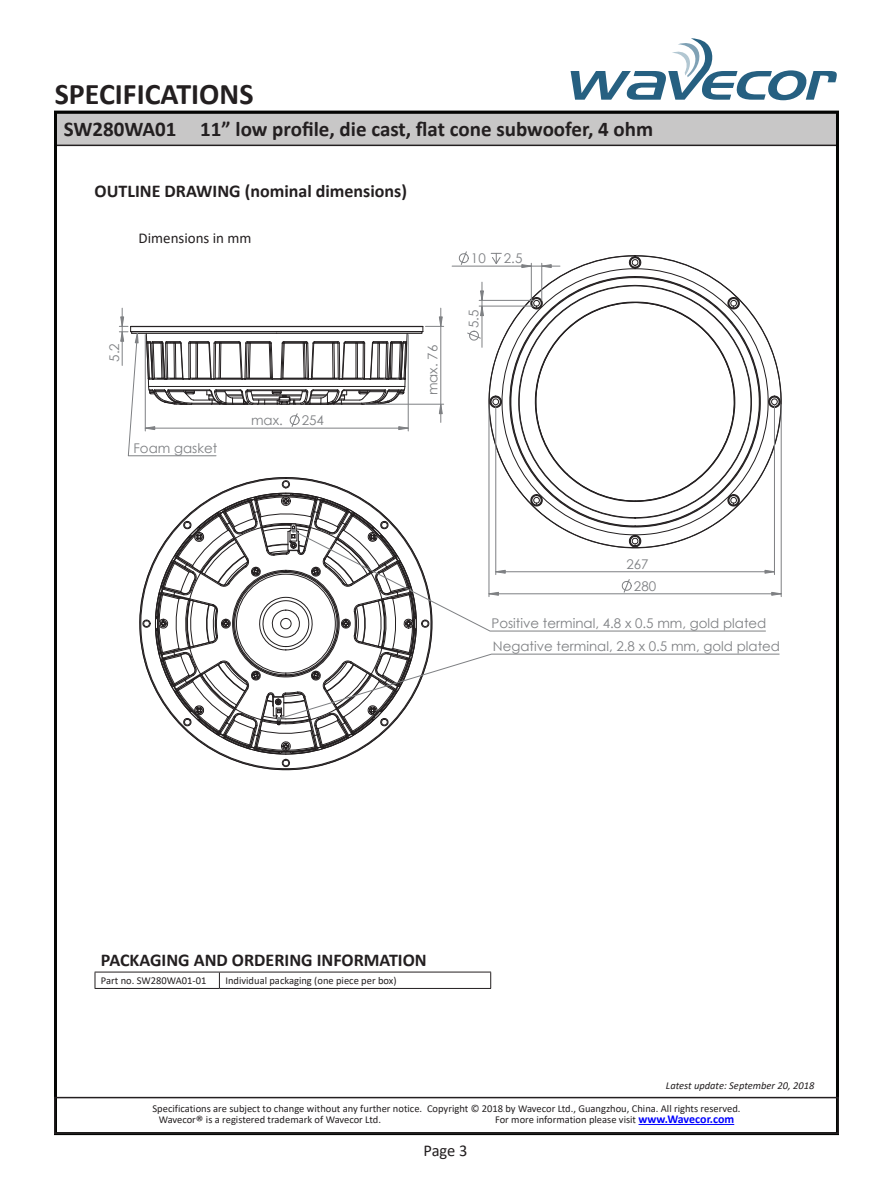
<style>
.page{position:relative;width:893px;height:1188px;background:#fff}
.page>*{position:absolute;margin:0;border:0;box-sizing:border-box;transform-origin:0 0}
.t1{font:700 30px "Calibri";color:#231f20}
.t2{font:700 21px "Calibri";color:#231f20}
.t3{font:700 18px "Calibri";color:#231f20}
.t4{font:16.5px "Calibri";color:#231f20}
.t5{font:15px "Calibri";color:#231f20}
.t6{font:13.35px/23.1px "Century Gothic";color:#7e8083}
.t7{font:10.5px/11.2px "Calibri";color:#231f20}
.t8{font:italic 10.5px "Calibri";color:#231f20}
.s1{font-size:15px}
.s2{font-weight:700;font-size:12px;color:#00f}
</style>
<div class="page">
<div style="left:55px;top:113px;width:783px;height:32px;background:#c8c7c7"></div>
<hr style="left:638px;top:1124px;width:96px;height:1px;background:#00f">
<div style="left:54px;top:1097px;width:785px;height:37px;border:2px solid #231f20"></div>
<svg style="left:95px;top:973px;width:1px;height:15px"></svg>
<svg style="left:219px;top:973px;width:1px;height:15px"></svg>
<svg style="left:490px;top:973px;width:1px;height:15px"></svg>
<hr style="left:95px;top:988px;width:124px;height:1px;background:#231f20">
<hr style="left:219px;top:988px;width:272px;height:1px;background:#231f20">
<hr style="left:95px;top:972px;width:124px;height:1px;background:#231f20">
<hr style="left:219px;top:972px;width:272px;height:1px;background:#231f20">
<svg style="left:119px;top:38px;width:719px;height:729px"></svg>
<h1 class="t1" style="left:55px;top:73px;width:200px">SPECIFICATIONS</h1>
<p class="t2" style="left:64px;top:114px;width:591px">SW280WA01 11” low profile, die cast, flat cone subwoofer, 4 ohm</p>
<p class="t3" style="left:95px;top:178px;width:314px">OUTLINE DRAWING (nominal dimensions)</p>
<p class="t5" style="left:139px;top:227px;width:114px">Dimensions in mm</p>
<p class="t6" style="left:102px;top:362px;width:20px;rotate:-90deg">5.2</p>
<p class="t6" style="left:133px;top:436px;width:85px">Foam gasket</p>
<p class="t6" style="left:251px;top:408px;width:33px">max.</p>
<p class="t6" style="left:302px;top:408px;width:24px">254</p>
<p class="t6" style="left:421px;top:395px;width:52px;rotate:-90deg">max. 76</p>
<p class="t6" style="left:471px;top:247px;width:16px">10</p>
<p class="t6" style="left:504px;top:247px;width:20px">2.5</p>
<p class="t6" style="left:462px;top:328px;width:20px;rotate:-90deg">5.5</p>
<p class="t6" style="left:626px;top:552px;width:24px">267</p>
<p class="t6" style="left:634px;top:574px;width:24px">280</p>
<p class="t6" style="left:491px;top:611px;width:290px">Positive terminal, 4.8 x 0.5 mm, gold plated<br>Negative terminal, 2.8 x 0.5 mm, gold plated</p>
<p class="t3" style="left:101px;top:947px;width:327px">PACKAGING AND ORDERING INFORMATION</p>
<p class="t7" style="left:101px;top:975px;width:107px">Part no. SW280WA01-01</p>
<p class="t7" style="left:225px;top:975px;width:173px">Individual packaging (one piece per box)</p>
<p class="t8" style="left:666px;top:1078px;width:150px">Latest update: September 20, 2018</p>
<p class="t7" style="left:159px;top:1102px;width:583px;text-indent:-6px">Specifications are subject to change without any further notice. Copyright © 2018 by Wavecor Ltd., Guangzhou, China. All rights reserved.<br>Wavecor<span class="s1">®</span> is a registered trademark of Wavecor Ltd.</p>
<p class="t7" style="left:495px;top:1114px;width:241px">For more information please visit <span class="s2">www.Wavecor.com</span></p>
<h3 class="t4" style="left:423px;top:1139px;width:46px">Page 3</h3>
</div>
